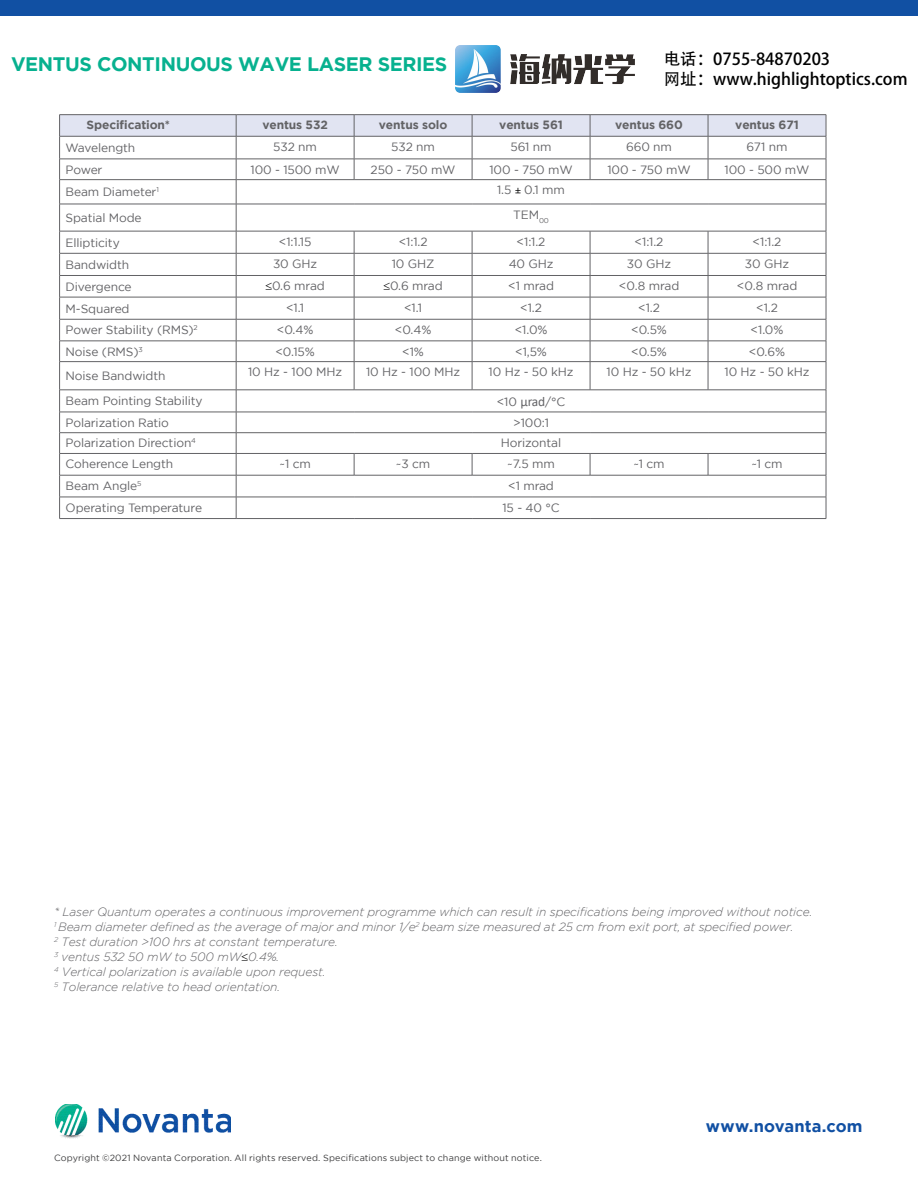
<style>
.page{position:relative;width:918px;height:1188px;background:#fff}
.page>*{position:absolute;margin:0;border:0;box-sizing:border-box;transform-origin:0 0}
.t1{font:700 19.5px "Gotham";letter-spacing:-.02em;color:#07b18f}
.t2{font:16.5px/19.8px "Adobe Heiti Std";color:#000}
.body{font:700 16.5px "Gotham";letter-spacing:.005em;color:#1150a3}
.t3{font:12px "Gotham";letter-spacing:-.01em;color:#636366}
.t4{font:italic 300 12px/15px "Gotham";letter-spacing:-.01em;color:#636366}
.t5{font:700 12px "Gotham";letter-spacing:-.01em;color:#636366}
.t6{font:9px "Gotham";letter-spacing:.015em;color:#3e3e3f}
.s1{font-family:"Tahoma";font-size:9px;color:#000}
.s2{color:#000}
.s3{font-family:"Calibri";font-size:13.5px}
</style>
<div class="page">
<img style="left:56px;top:1104px;width:175px;height:34px">
<hr style="left:59px;top:114px;width:177px;height:1px;background:#636366">
<hr style="left:236px;top:114px;width:118px;height:1px;background:#636366">
<hr style="left:354px;top:114px;width:118px;height:1px;background:#636366">
<hr style="left:472px;top:114px;width:118px;height:1px;background:#636366">
<hr style="left:590px;top:114px;width:118px;height:1px;background:#636366">
<hr style="left:708px;top:114px;width:118px;height:1px;background:#636366">
<svg style="left:59px;top:115px;width:768px;height:403px"></svg>
<hr style="left:59px;top:518px;width:177px;height:1px;background:#636366">
<hr style="left:236px;top:518px;width:118px;height:1px;background:#636366">
<hr style="left:354px;top:518px;width:118px;height:1px;background:#636366">
<hr style="left:472px;top:518px;width:118px;height:1px;background:#636366">
<hr style="left:590px;top:518px;width:118px;height:1px;background:#636366">
<hr style="left:708px;top:518px;width:118px;height:1px;background:#636366">
<div style="left:0;top:0;width:918px;height:15px;background:#1150a3"></div>
<img style="left:455px;top:45px;width:179px;height:48px">
<p class="t1" style="left:11px;top:53px;width:438px">VENTUS CONTINUOUS WAVE LASER SERIES</p>
<h2 class="t2" style="left:664px;top:50px;width:245px">电话：0755-84870203<br>网址：www.highlightoptics.com</h2>
<p class="t5" style="left:87px;top:118px;width:85px">Specification*</p>
<p class="t5" style="left:262px;top:118px;width:67px">ventus 532</p>
<p class="t5" style="left:379px;top:118px;width:70px">ventus solo</p>
<p class="t5" style="left:499px;top:118px;width:65px">ventus 561</p>
<p class="t5" style="left:615px;top:118px;width:69px">ventus 660</p>
<p class="t5" style="left:735px;top:118px;width:65px">ventus 671</p>
<p class="t3" style="left:66px;top:141px;width:71px">Wavelength</p>
<p class="t3" style="left:273px;top:140px;width:45px">532 nm</p>
<p class="t3" style="left:391px;top:140px;width:45px">532 nm</p>
<p class="t3" style="left:511px;top:140px;width:43px">561 nm</p>
<p class="t3" style="left:626px;top:140px;width:47px">660 nm</p>
<p class="t3" style="left:747px;top:140px;width:42px">671 nm</p>
<p class="t3" style="left:66px;top:163px;width:38px">Power</p>
<p class="t3" style="left:251px;top:163px;width:91px">100 - 1500 mW</p>
<p class="t3" style="left:371px;top:163px;width:86px">250 - 750 mW</p>
<p class="t3" style="left:489px;top:163px;width:85px">100 - 750 mW</p>
<p class="t3" style="left:607px;top:163px;width:85px">100 - 750 mW</p>
<p class="t3" style="left:725px;top:163px;width:87px">100 - 500 mW</p>
<p class="t3" style="left:66px;top:185px;width:95px">Beam Diameter<sup>1</sup></p>
<p class="t3" style="left:497px;top:184px;width:69px">1.5 <span class="s1">±</span> 0.1 mm</p>
<p class="t3" style="left:66px;top:211px;width:78px">Spatial Mode</p>
<p class="t3" style="left:513px;top:208px;width:37px">TEM<sub>00</sub></p>
<p class="t3" style="left:66px;top:236px;width:56px">Ellipticity</p>
<p class="t3" style="left:279px;top:235px;width:34px">&lt;1:1.15</p>
<p class="t3" style="left:399px;top:235px;width:30px">&lt;1:1.2</p>
<p class="t3" style="left:517px;top:235px;width:30px">&lt;1:1.2</p>
<p class="t3" style="left:635px;top:235px;width:30px">&lt;1:1.2</p>
<p class="t3" style="left:753px;top:235px;width:30px">&lt;1:1.2</p>
<p class="t3" style="left:66px;top:258px;width:65px">Bandwidth</p>
<p class="t3" style="left:273px;top:257px;width:46px">30 GHz</p>
<p class="t3" style="left:392px;top:257px;width:44px">10 GHZ</p>
<p class="t3" style="left:509px;top:257px;width:46px">40 GHz</p>
<p class="t3" style="left:627px;top:257px;width:46px">30 GHz</p>
<p class="t3" style="left:745px;top:257px;width:46px">30 GHz</p>
<p class="t3" style="left:66px;top:280px;width:68px">Divergence</p>
<p class="t3" style="left:266px;top:279px;width:61px"><span class="s2">≤</span>0.6 mrad</p>
<p class="t3" style="left:383px;top:279px;width:61px"><span class="s2">≤</span>0.6 mrad</p>
<p class="t3" style="left:508px;top:279px;width:47px">&lt;1 mrad</p>
<p class="t3" style="left:619px;top:279px;width:62px">&lt;0.8 mrad</p>
<p class="t3" style="left:737px;top:279px;width:62px">&lt;0.8 mrad</p>
<p class="t3" style="left:66px;top:302px;width:66px">M-Squared</p>
<p class="t3" style="left:286px;top:301px;width:20px">&lt;1.1</p>
<p class="t3" style="left:404px;top:301px;width:20px">&lt;1.1</p>
<p class="t3" style="left:520px;top:301px;width:23px">&lt;1.2</p>
<p class="t3" style="left:638px;top:301px;width:23px">&lt;1.2</p>
<p class="t3" style="left:756px;top:301px;width:23px">&lt;1.2</p>
<p class="t3" style="left:66px;top:324px;width:134px">Power Stability (RMS)<sup>2</sup></p>
<p class="t3" style="left:277px;top:323px;width:38px">&lt;0.4%</p>
<p class="t3" style="left:395px;top:323px;width:38px">&lt;0.4%</p>
<p class="t3" style="left:515px;top:323px;width:34px">&lt;1.0%</p>
<p class="t3" style="left:631px;top:323px;width:37px">&lt;0.5%</p>
<p class="t3" style="left:751px;top:323px;width:34px">&lt;1.0%</p>
<p class="t3" style="left:66px;top:345px;width:79px">Noise (RMS)<sup>3</sup></p>
<p class="t3" style="left:275px;top:345px;width:41px">&lt;0.15%</p>
<p class="t3" style="left:402px;top:345px;width:23px">&lt;1%</p>
<p class="t3" style="left:515px;top:345px;width:33px">&lt;1,5%</p>
<p class="t3" style="left:631px;top:345px;width:37px">&lt;0.5%</p>
<p class="t3" style="left:749px;top:345px;width:38px">&lt;0.6%</p>
<p class="t3" style="left:66px;top:369px;width:102px">Noise Bandwidth</p>
<p class="t3" style="left:248px;top:365px;width:95px">10 Hz - 100 MHz</p>
<p class="t3" style="left:366px;top:365px;width:95px">10 Hz - 100 MHz</p>
<p class="t3" style="left:489px;top:365px;width:86px">10 Hz - 50 kHz</p>
<p class="t3" style="left:607px;top:365px;width:86px">10 Hz - 50 kHz</p>
<p class="t3" style="left:725px;top:365px;width:86px">10 Hz - 50 kHz</p>
<p class="t3" style="left:66px;top:394px;width:139px">Beam Pointing Stability</p>
<p class="t3" style="left:497px;top:395px;width:70px">&lt;10 <span class="s3">μrad</span>/°C</p>
<p class="t3" style="left:66px;top:416px;width:105px">Polarization Ratio</p>
<p class="t3" style="left:513px;top:416px;width:37px">&gt;100:1</p>
<p class="t3" style="left:66px;top:437px;width:132px">Polarization Direction<sup>4</sup></p>
<p class="t3" style="left:501px;top:437px;width:62px">Horizontal</p>
<p class="t3" style="left:66px;top:457px;width:109px">Coherence Length</p>
<p class="t3" style="left:279px;top:457px;width:33px">~1 cm</p>
<p class="t3" style="left:396px;top:457px;width:36px">~3 cm</p>
<p class="t3" style="left:507px;top:457px;width:49px">~7.5 mm</p>
<p class="t3" style="left:633px;top:457px;width:33px">~1 cm</p>
<p class="t3" style="left:751px;top:457px;width:33px">~1 cm</p>
<p class="t3" style="left:66px;top:479px;width:77px">Beam Angle<sup>5</sup></p>
<p class="t3" style="left:508px;top:479px;width:47px">&lt;1 mrad</p>
<p class="t3" style="left:66px;top:501px;width:138px">Operating Temperature</p>
<p class="t3" style="left:502px;top:501px;width:59px">15 - 40 °C</p>
<p class="t4" style="left:54px;top:904px;width:760px">* Laser Quantum operates a continuous improvement programme which can result in specifications being improved without notice.<br><sup>1</sup> Beam diameter defined as the average of major and minor 1/e<sup>2</sup> beam size measured at 25 cm from exit port, at specified power.<br><sup>2</sup> Test duration &gt;100 hrs at constant temperature.</p>
<p class="t4" style="left:54px;top:949px;width:227px"><sup>3</sup> ventus 532 50 mW to 500 mW<span class="s2">≤</span>0.4%.</p>
<p class="t4" style="left:54px;top:964px;width:273px"><sup>4</sup> Vertical polarization is available upon request.<br><sup>5</sup> Tolerance relative to head orientation.</p>
<p class="t6" style="left:54px;top:1153px;width:489px">Copyright ©2021 Novanta Corporation. All rights reserved. Specifications subject to change without notice.</p>
<p class="body" style="left:706px;top:1116px;width:158px">www.novanta.com</p>
</div>
